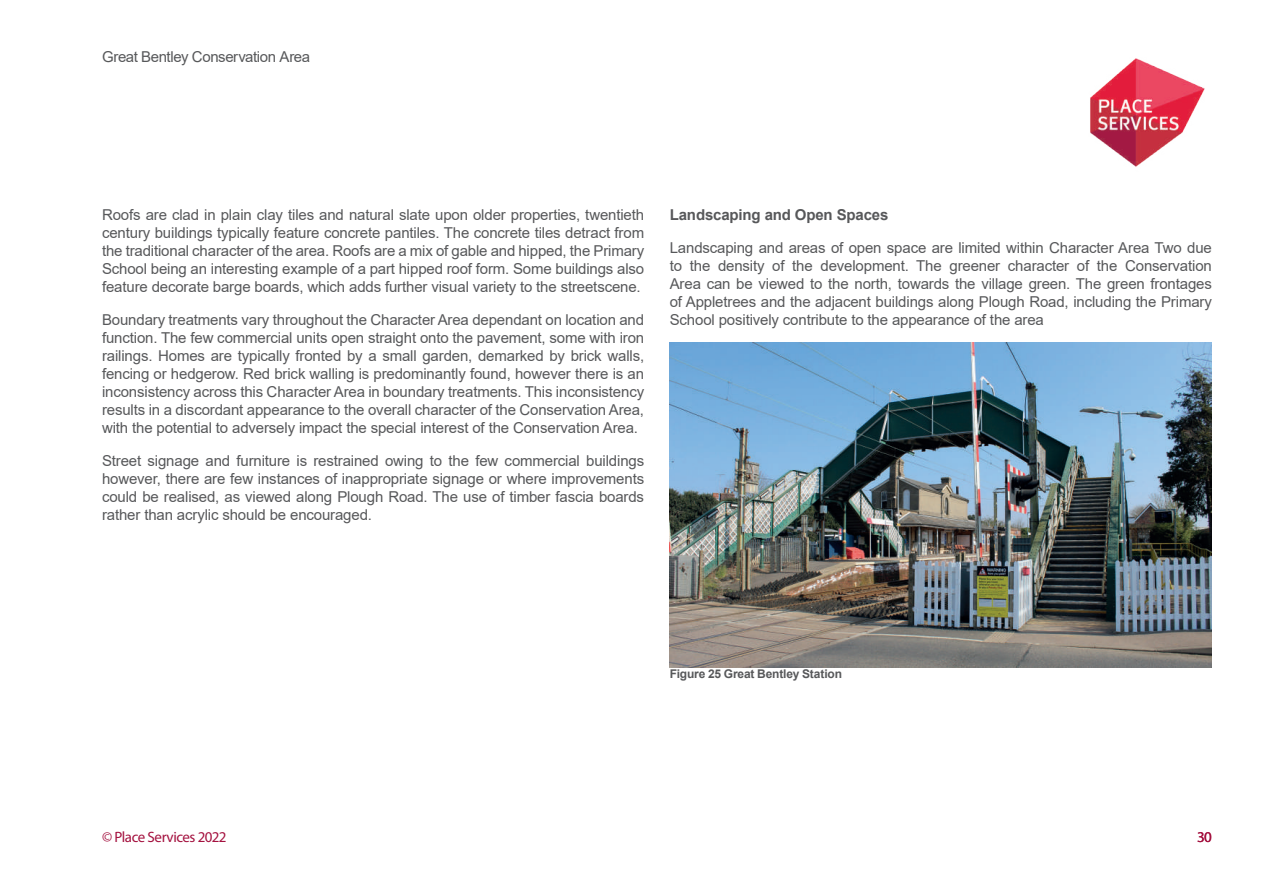
<style>
.page{position:relative;width:1263px;height:893px;background:#fff}
.page>*{position:absolute;margin:0;border:0;box-sizing:border-box;transform-origin:0 0}
.t1{font:15px/18px "Arial";letter-spacing:-.01em;color:#57585a;text-align:justify}
.t2{font:700 15px "Arial";letter-spacing:-.01em;color:#57585a}
.t3{font:15px "Myriad Pro";letter-spacing:-.03em;color:#a4113f}
.t4{font:700 12px "Arial";letter-spacing:-.015em;color:#57585a}
</style>
<div class="page">
<img style="left:1090px;top:58px;width:115px;height:109px">
<img style="left:670px;top:343px;width:542px;height:325px">
<p class="t1" style="left:102px;top:48px;width:210px">Great Bentley Conservation Area</p>
<p class="t1" style="left:102px;top:206px;width:544px">Roofs are clad in plain clay tiles and natural slate upon older properties, twentieth century buildings typically feature concrete pantiles. The concrete tiles detract from the traditional character of the area. Roofs are a mix of gable and hipped, the Primary School being an interesting example of a part hipped roof form. Some buildings also feature decorate barge boards, which adds further visual variety to the streetscene.</p>
<p class="t1" style="left:102px;top:311px;width:544px">Boundary treatments vary throughout the Character Area dependant on location and function. The few commercial units open straight onto the pavement, some with iron railings. Homes are typically fronted by a small garden, demarked by brick walls, fencing or hedgerow. Red brick walling is predominantly found, however there is an inconsistency across this Character Area in boundary treatments. This inconsistency results in a discordant appearance to the overall character of the Conservation Area, with the potential to adversely impact the special interest of the Conservation Area.</p>
<p class="t1" style="left:102px;top:452px;width:544px">Street signage and furniture is restrained owing to the few commercial buildings however, there are few instances of inappropriate signage or where improvements could be realised, as viewed along Plough Road. The use of timber fascia boards rather than acrylic should be encouraged.</p>
<p class="t2" style="left:670px;top:204px;width:220px">Landscaping and Open Spaces</p>
<p class="t1" style="left:670px;top:239px;width:544px">Landscaping and areas of open space are limited within Character Area Two due to the density of the development. The greener character of the Conservation Area can be viewed to the north, towards the village green. The green frontages of Appletrees and the adjacent buildings along Plough Road, including the Primary School positively contribute to the appearance of the area</p>
<p class="t4" style="left:670px;top:665px;width:174px">Figure 25 Great Bentley Station</p>
<p class="t3" style="left:102px;top:828px;width:126px">© Place Services 2022</p>
<p class="t3" style="left:1197px;top:828px;width:16px">30</p>
</div>
